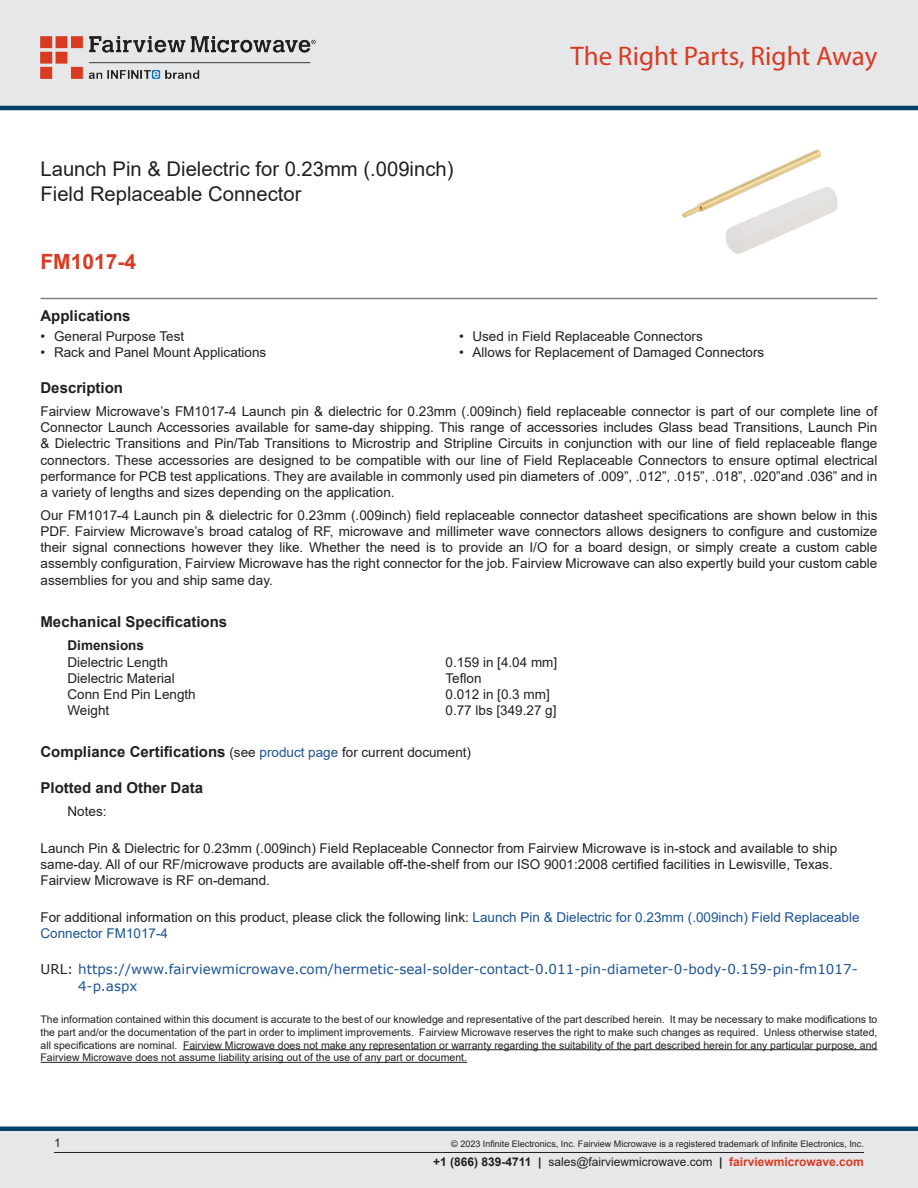
<style>
.page{position:relative;width:918px;height:1188px;background:#fff}
.page>*{position:absolute;margin:0;border:0;box-sizing:border-box;transform-origin:0 0}
.t1{font:27px "Myriad Pro";color:#d83a22}
.Branded_Part_No{font:700 21px "Arial";color:#d83a22}
.Web_Description_Para{font:20.25px/24.3px "Arial";color:#231f20}
.Head1_for_Compliance{font:700 15px "Arial";color:#231f20}
.Head1{font:700 15px "Arial";color:#231f20}
.MarketingDescription{font:13.5px/16.2px "Arial";color:#231f20;text-align:justify}
.Web_Description_Para-2{font:13.5px/16.2px "Arial";color:#231f20}
.Web_Description_Para-3{font:13.5px/16.2px "Arial";color:#1a5392}
.URL_para{font:13.5px/16.2px "Verdana";color:#1a5392}
.Specs_Para{font:13.5px "Arial";color:#231f20}
.Head2_after_Head1{font:700 13.5px "Arial";color:#231f20}
.Specs_Notes_Para{font:13.5px "Arial";color:#231f20}
.t2{font:12px "Arial";color:#231f20}
.t3{font:10.5px/12.6px "Arial";color:#231f20;text-align:justify}
.Copyright_disclaimer{font:9px "Arial";color:#231f20}
.s1{font-weight:400;font-size:13.5px}
.s2{font-weight:400;font-size:13.5px;color:#1a5392}
.s3{color:#231f20}
.s4{font-weight:700}
.s5{font-weight:700;color:#d83a22}
</style>
<div class="page">
<div style="left:0;top:1131px;width:918px;height:57px;background:#e6e7e9"></div>
<div style="left:0;top:1126px;width:918px;height:5px;background:#004268"></div>
<div style="left:0;top:0;width:918px;height:108px;background:#e6e7e9"></div>
<hr style="left:0;top:106px;width:918px;height:4px;background:#004268">
<img style="left:40px;top:36px;width:276px;height:42px">
<hr style="left:54px;top:1152px;width:810px;height:1px;background:#231f20">
<hr style="left:40px;top:298px;width:838px;height:1px;background:#808285">
<img style="left:682px;top:149px;width:156px;height:105px">
<hr style="left:183px;top:1049px;width:694px;height:1px;background:#231f20">
<hr style="left:40px;top:1062px;width:427px;height:1px;background:#231f20">
<h1 class="Web_Description_Para" style="left:40px;top:157px;width:415px">Launch Pin &amp; Dielectric for 0.23mm (.009inch)<br>Field Replaceable Connector</h1>
<p class="Branded_Part_No" style="left:40px;top:247px;width:97px">FM1017-4</p>
<h1 class="t1" style="left:571px;top:39px;width:308px">The Right Parts, Right Away</h1>
<p class="Head1" style="left:40px;top:306px;width:92px">Applications</p>
<p class="MarketingDescription" style="left:40px;top:328px;width:145px">• General Purpose Test</p>
<p class="MarketingDescription" style="left:40px;top:344px;width:227px">• Rack and Panel Mount Applications</p>
<p class="MarketingDescription" style="left:459px;top:328px;width:245px">• Used in Field Replaceable Connectors</p>
<p class="MarketingDescription" style="left:459px;top:344px;width:307px">• Allows for Replacement of Damaged Connectors</p>
<p class="Head1" style="left:40px;top:377px;width:84px">Description</p>
<p class="MarketingDescription" style="left:40px;top:403px;width:838px">Fairview Microwave’s FM1017-4 Launch pin &amp; dielectric for 0.23mm (.009inch) field replaceable connector is part of our complete line of Connector Launch Accessories available for same-day shipping. This range of accessories includes Glass bead Transitions, Launch Pin &amp; Dielectric Transitions and Pin/Tab Transitions to Microstrip and Stripline Circuits in conjunction with our line of field replaceable flange connectors. These accessories are designed to be compatible with our line of Field Replaceable Connectors to ensure optimal electrical performance for PCB test applications. They are available in commonly used pin diameters of .009”, .012”, .015”, .018”, .020”and .036” and in a variety of lengths and sizes depending on the application.</p>
<p class="MarketingDescription" style="left:40px;top:507px;width:838px">Our FM1017-4 Launch pin &amp; dielectric for 0.23mm (.009inch) field replaceable connector datasheet specifications are shown below in this PDF. Fairview Microwave’s broad catalog of RF, microwave and millimeter wave connectors allows designers to configure and customize their signal connections however they like. Whether the need is to provide an I/O for a board design, or simply create a custom cable assembly configuration, Fairview Microwave has the right connector for the job. Fairview Microwave can also expertly build your custom cable assemblies for you and ship same day.</p>
<p class="Head1" style="left:40px;top:612px;width:188px">Mechanical Specifications</p>
<p class="Head2_after_Head1" style="left:68px;top:636px;width:78px">Dimensions</p>
<p class="Specs_Para" style="left:68px;top:653px;width:102px">Dielectric Length</p>
<p class="Specs_Para" style="left:446px;top:653px;width:113px">0.159 in [4.04 mm]</p>
<p class="Specs_Para" style="left:68px;top:669px;width:109px">Dielectric Material</p>
<p class="Specs_Para" style="left:446px;top:669px;width:38px">Teflon</p>
<p class="Specs_Para" style="left:68px;top:685px;width:130px">Conn End Pin Length</p>
<p class="Specs_Para" style="left:446px;top:685px;width:106px">0.012 in [0.3 mm]</p>
<p class="Specs_Para" style="left:68px;top:701px;width:43px">Weight</p>
<p class="Specs_Para" style="left:446px;top:701px;width:113px">0.77 lbs [349.27 g]</p>
<p class="Head1_for_Compliance" style="left:40px;top:742px;width:432px">Compliance Certifications <span class="s1">(see</span> <span class="s2">product page</span> <span class="s1">for current document)</span></p>
<p class="Head1_for_Compliance" style="left:40px;top:778px;width:164px">Plotted and Other Data</p>
<p class="Specs_Notes_Para" style="left:68px;top:802px;width:41px">Notes:</p>
<h1 class="Web_Description_Para-2" style="left:40px;top:840px;width:798px">Launch Pin &amp; Dielectric for 0.23mm (.009inch) Field Replaceable Connector from Fairview Microwave is in-stock and available to ship same-day. All of our RF/microwave products are available off-the-shelf from our ISO 9001:2008 certified facilities in Lewisville, Texas.<br>Fairview Microwave is RF on-demand.</h1>
<h1 class="Web_Description_Para-3" style="left:40px;top:909px;width:821px"><span class="s3">For additional information on this product, please click the following link:</span> Launch Pin &amp; Dielectric for 0.23mm (.009inch) Field Replaceable<br>Connector FM1017-4</h1>
<p class="URL_para" style="left:78px;top:961px;width:781px;text-indent:-38px"><span class="s3">URL:</span> https://www.fairviewmicrowave.com/hermetic-seal-solder-contact-0.011-pin-diameter-0-body-0.159-pin-fm1017-<br>4-p.aspx</p>
<p class="t3" style="left:40px;top:1013px;width:838px">The information contained within this document is accurate to the best of our knowledge and representative of the part described herein. It may be necessary to make modifications to the part and/or the documentation of the part in order to impliment improvements. Fairview Microwave reserves the right to make such changes as required. Unless otherwise stated, all specifications are nominal. Fairview Microwave does not make any representation or warranty regarding the suitability of the part described herein for any particular purpose, and Fairview Microwave does not assume liability arising out of the use of any part or document.</p>
<p class="t2" style="left:54px;top:1135px;width:8px">1</p>
<p class="Copyright_disclaimer" style="left:451px;top:1138px;width:414px">© 2023 Infinite Electronics, Inc. Fairview Microwave is a registered trademark of Infinite Electronics, Inc.</p>
<p class="t2" style="left:433px;top:1153px;width:432px"><span class="s4">+1 (866) 839-4711 |</span> sales@fairviewmicrowave.com <span class="s4">|</span> <span class="s5">fairviewmicrowave.com</span></p>
</div>
